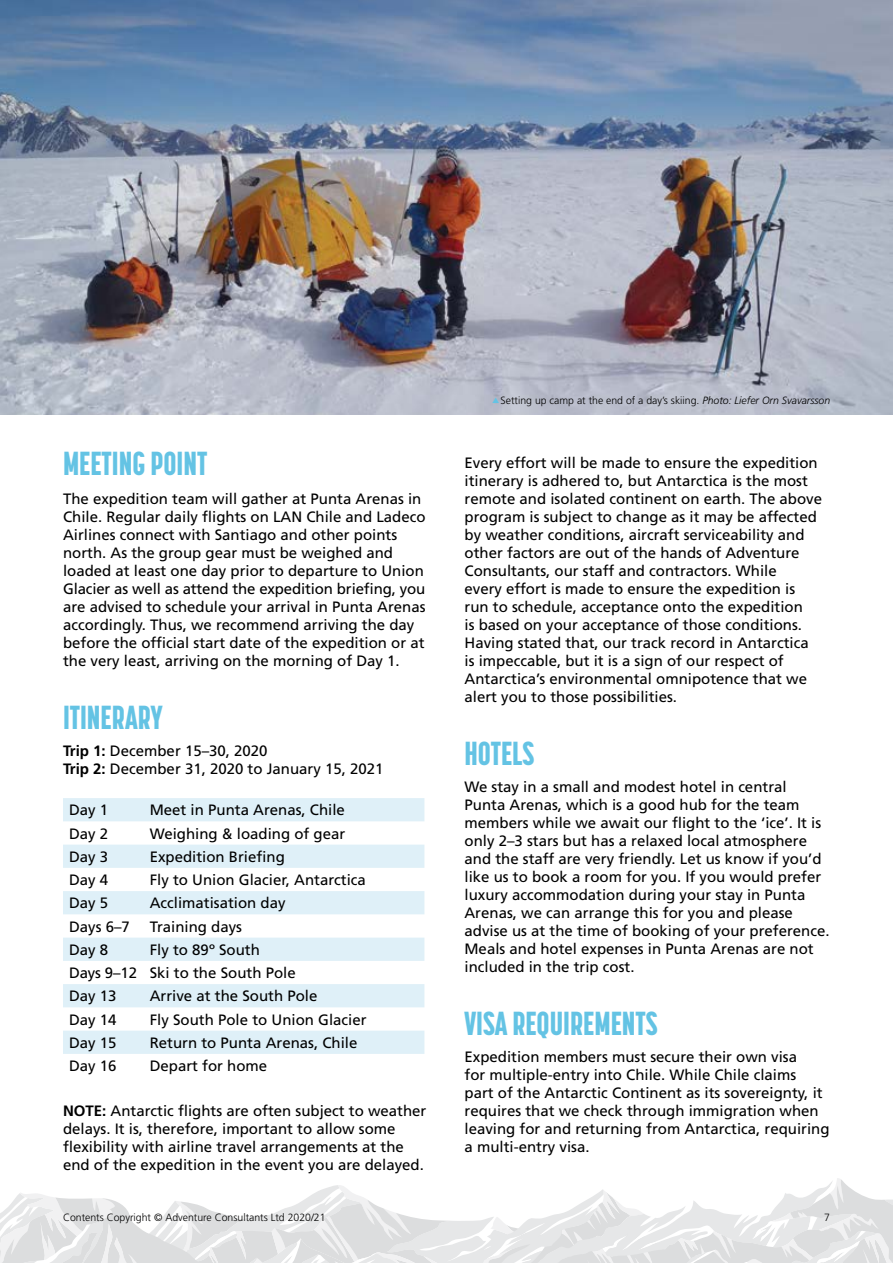
<style>
.page{position:relative;width:893px;height:1263px;background:#fff}
.page>*{position:absolute;margin:0;border:0;box-sizing:border-box;transform-origin:0 0}
.t1{font:800 33px "Korolev Compressed";color:#64c3e4}
.t2{font:15px/18px "Frutiger LT Std";color:#000}
.t3{font:300 10.5px "Frutiger LT Std";color:#000}
.s1{font-weight:700}
.s2{font-style:italic}
</style>
<div class="page">
<svg style="left:0;top:1178px;width:893px;height:85px"></svg>
<svg style="left:63px;top:798px;width:361px;height:256px;fill:#dff0f8"></svg>
<img style="left:0;top:0;width:893px;height:414px">
<svg style="left:493px;top:397px;width:6px;height:6px"></svg>
<h1 class="t1" style="left:63px;top:444px;width:146px">MEETING POINT</h1>
<p class="t2" style="left:63px;top:490px;width:364px">The expedition team will gather at Punta Arenas in Chile. Regular daily flights on LAN Chile and Ladeco Airlines connect with Santiago and other points north. As the group gear must be weighed and loaded at least one day prior to departure to Union Glacier as well as attend the expedition briefing, you are advised to schedule your arrival in Punta Arenas accordingly. Thus, we recommend arriving the day before the official start date of the expedition or at the very least, arriving on the morning of Day 1.</p>
<h1 class="t1" style="left:63px;top:698px;width:101px">ITINERARY</h1>
<p class="t2" style="left:63px;top:742px;width:322px"><span class="s1">Trip 1:</span> December 15–30, 2020<br><span class="s1">Trip 2:</span> December 31, 2020 to January 15, 2021</p>
<p class="t2" style="left:69px;top:801px;width:41px">Day 1</p>
<p class="t2" style="left:150px;top:801px;width:197px">Meet in Punta Arenas, Chile</p>
<p class="t2" style="left:69px;top:824px;width:41px">Day 2</p>
<p class="t2" style="left:150px;top:824px;width:197px">Weighing &amp; loading of gear</p>
<p class="t2" style="left:69px;top:848px;width:41px">Day 3</p>
<p class="t2" style="left:150px;top:848px;width:137px">Expedition Briefing</p>
<p class="t2" style="left:69px;top:871px;width:41px">Day 4</p>
<p class="t2" style="left:150px;top:871px;width:218px">Fly to Union Glacier, Antarctica</p>
<p class="t2" style="left:69px;top:894px;width:41px">Day 5</p>
<p class="t2" style="left:150px;top:894px;width:137px">Acclimatisation day</p>
<p class="t2" style="left:69px;top:917px;width:62px">Days 6–7</p>
<p class="t2" style="left:150px;top:917px;width:94px">Training days</p>
<p class="t2" style="left:69px;top:941px;width:41px">Day 8</p>
<p class="t2" style="left:69px;top:938px;width:228px;line-height:23.2px;text-indent:81px">Fly to 89º South<br>Days 9–12 Ski to the South Pole<br>Day 13</p>
<p class="t2" style="left:150px;top:987px;width:169px">Arrive at the South Pole</p>
<p class="t2" style="left:69px;top:1010px;width:49px">Day 14</p>
<p class="t2" style="left:150px;top:1010px;width:218px">Fly South Pole to Union Glacier</p>
<p class="t2" style="left:69px;top:1034px;width:49px">Day 15</p>
<p class="t2" style="left:150px;top:1034px;width:209px">Return to Punta Arenas, Chile</p>
<p class="t2" style="left:69px;top:1057px;width:49px">Day 16</p>
<p class="t2" style="left:150px;top:1057px;width:119px">Depart for home</p>
<p class="t2" style="left:63px;top:1102px;width:365px"><span class="s1">NOTE:</span> Antarctic flights are often subject to weather delays. It is, therefore, important to allow some flexibility with airline travel arrangements at the end of the expedition in the event you are delayed.</p>
<p class="t3" style="left:501px;top:395px;width:331px">Setting up camp at the end of a day’s skiing. <span class="s2">Photo: Liefer Orn Svavarsson</span></p>
<p class="t2" style="left:464px;top:454px;width:359px">Every effort will be made to ensure the expedition itinerary is adhered to, but Antarctica is the most remote and isolated continent on earth. The above program is subject to change as it may be affected by weather conditions, aircraft serviceability and other factors are out of the hands of Adventure Consultants, our staff and contractors. While<br>every effort is made to ensure the expedition is run to schedule, acceptance onto the expedition<br>is based on your acceptance of those conditions.<br>Having stated that, our track record in Antarctica is impeccable, but it is a sign of our respect of Antarctica’s environmental omnipotence that we alert you to those possibilities.</p>
<h1 class="t1" style="left:464px;top:734px;width:71px">HOTELS</h1>
<p class="t2" style="left:464px;top:778px;width:367px">We stay in a small and modest hotel in central Punta Arenas, which is a good hub for the team members while we await our flight to the ‘ice’. It is only 2–3 stars but has a relaxed local atmosphere and the staff are very friendly. Let us know if you’d like us to book a room for you. If you would prefer luxury accommodation during your stay in Punta Arenas, we can arrange this for you and please advise us at the time of booking of your preference.<br>Meals and hotel expenses in Punta Arenas are not included in the trip cost.</p>
<h1 class="t1" style="left:464px;top:1004px;width:195px">VISA REQUIREMENTS</h1>
<p class="t2" style="left:464px;top:1048px;width:367px">Expedition members must secure their own visa<br>for multiple-entry into Chile. While Chile claims<br>part of the Antarctic Continent as its sovereignty, it requires that we check through immigration when leaving for and returning from Antarctica, requiring a multi-entry visa.</p>
<p class="t3" style="left:63px;top:1211px;width:264px">Contents Copyright © Adventure Consultants Ltd 2020/21</p>
<p class="t3" style="left:824px;top:1211px;width:7px">7</p>
</div>
